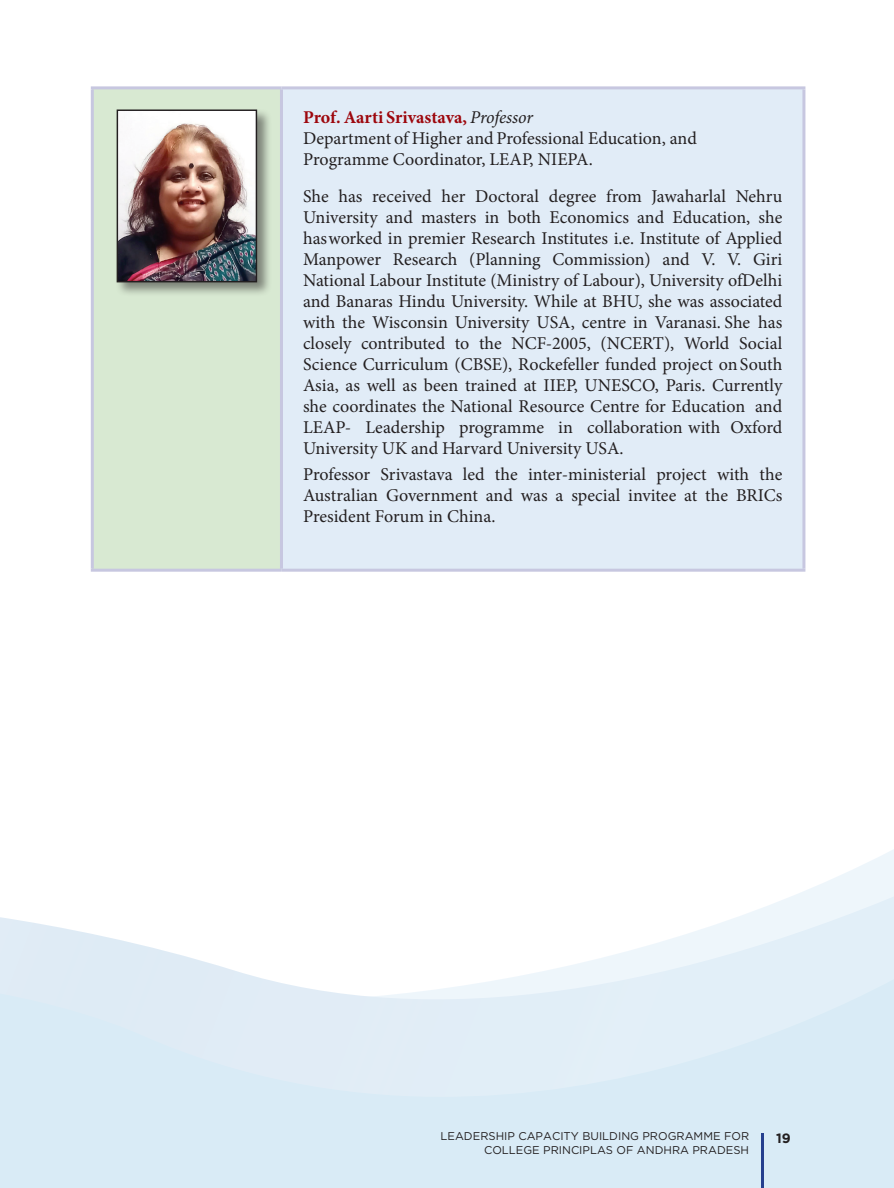
<style>
.page{position:relative;width:894px;height:1188px;background:#fff}
.page>*{position:absolute;margin:0;border:0;box-sizing:border-box;transform-origin:0 0}
.Table_Text_Justify{font:18px/21px "Minion Pro";color:#231f20;text-align:justify}
.Tabe_Name{font:18px/21px "Minion Pro";color:#231f20}
.t1{font:700 13.5px "Gotham";color:#231f20}
.t2{font:11.25px/13.5px "Gotham";color:#231f20;text-align:right}
.s1{font-weight:700;color:#9d070d}
.s2{font-style:italic}
</style>
<div class="page">
<svg style="left:0;top:878px;width:893px;height:310px"></svg>
<hr style="left:761px;top:1133px;width:2px;height:55px;background:#253f8e">
<div style="left:92px;top:88px;width:189px;height:482px;background:#d8e9d2"></div>
<div style="left:281px;top:88px;width:522px;height:482px;background:#e1ecf7"></div>
<hr style="left:91px;top:86px;width:190px;height:3px;background:#c7c7e0">
<hr style="left:91px;top:89px;width:3px;height:480px;background:#c7c7e0">
<hr style="left:281px;top:86px;width:524px;height:3px;background:#c7c7e0">
<hr style="left:280px;top:89px;width:3px;height:480px;background:#c7c7e0">
<hr style="left:802px;top:89px;width:3px;height:480px;background:#c7c7e0">
<hr style="left:91px;top:569px;width:190px;height:3px;background:#c7c7e0">
<hr style="left:281px;top:569px;width:524px;height:3px;background:#c7c7e0">
<div style="left:115px;top:108px;width:157px;height:189px;background:#231f20;opacity:.5"></div>
<img style="left:119px;top:111px;width:136px;height:169px">
<div style="left:117px;top:109px;width:140px;height:173px;border:1px solid #231f20"></div>
<p class="Tabe_Name" style="left:303px;top:106px;width:395px"><span class="s1">Prof. Aarti Srivastava,</span> <span class="s2">Professor<br></span>Department of Higher and Professional Education, and<br>Programme Coordinator, LEAP, NIEPA.</p>
<p class="Table_Text_Justify" style="left:303px;top:186px;width:480px">She has received her Doctoral degree from Jawaharlal Nehru University and masters in both Economics and Education, she has worked in premier Research Institutes i.e. Institute of Applied Manpower Research (Planning Commission) and V. V. Giri National Labour Institute (Ministry of Labour), University of Delhi and Banaras Hindu University. While at BHU, she was associated with the Wisconsin University USA, centre in Varanasi. She has closely contributed to the NCF-2005, (NCERT), World Social Science Curriculum (CBSE), Rockefeller funded project on South Asia, as well as been trained at IIEP, UNESCO, Paris. Currently she coordinates the National Resource Centre for Education and LEAP- Leadership programme in collaboration with Oxford University UK and Harvard University USA.</p>
<p class="Table_Text_Justify" style="left:303px;top:464px;width:480px">Professor Srivastava led the inter-ministerial project with the Australian Government and was a special invitee at the BRICs President Forum in China.</p>
<p class="t2" style="left:440px;top:1129px;width:310px">LEADERSHIP CAPACITY BUILDING PROGRAMME FOR<br>COLLEGE PRINCIPLAS OF ANDHRA PRADESH</p>
<p class="t1" style="left:775px;top:1131px;width:16px">19</p>
</div>
